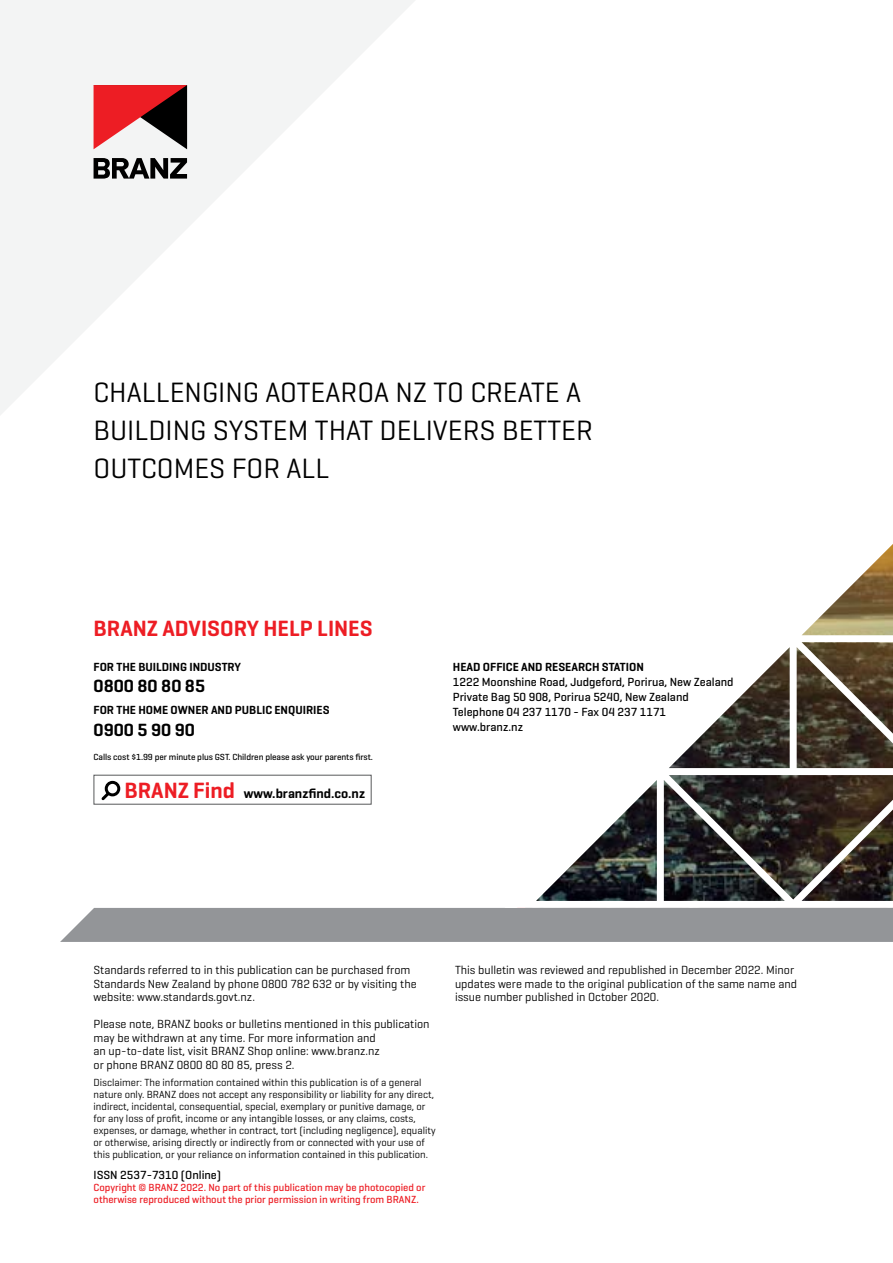
<style>
.page{position:relative;width:893px;height:1263px;background:#fff}
.page>*{position:absolute;margin:0;border:0;box-sizing:border-box;transform-origin:0 0}
.t1{font:28.5px/37.8px "Geogrotesque";color:#000}
.t2{font:600 22.5px "Geogrotesque";color:#ed1d24}
.t3{font:600 18px "Geogrotesque";color:#000}
.t4{font:600 13.5px "Geogrotesque";color:#000}
.t5{font:12px/13.5px "Geogrotesque";color:#000}
.t6{font:500 12px/15px "Geogrotesque";color:#000}
.t7{font:600 12px "Geogrotesque";color:#000}
.t8{font:10.5px/12px "Geogrotesque";color:#000}
.t9{font:500 10.5px/12px "Geogrotesque";color:#ed1d24}
.t10{font:500 9px "Geogrotesque";letter-spacing:-.005em;color:#000}
.s1{font-size:22.5px;color:#ed1d24}
</style>
<div class="page">
<svg style="left:0;top:0;width:415px;height:415px"></svg>
<svg style="left:101px;top:780px;width:20px;height:21px"></svg>
<div style="left:94px;top:775px;width:278px;height:29px;border:1px solid #58595b"></div>
<svg style="left:94px;top:158px;width:93px;height:21px"></svg>
<svg style="left:94px;top:85px;width:93px;height:64px"></svg>
<div style="left:60px;top:908px;width:833px;height:34px;background:#939598"></div>
<svg style="left:517px;top:544px;width:376px;height:364px"></svg>
<h1 class="t1" style="left:94px;top:372px;width:501px">CHALLENGING AOTEAROA NZ TO CREATE A<br>BUILDING SYSTEM THAT DELIVERS BETTER<br>OUTCOMES FOR ALL</h1>
<h2 class="t2" style="left:94px;top:615px;width:281px">BRANZ ADVISORY HELP LINES</h2>
<p class="t7" style="left:94px;top:659px;width:149px">FOR THE BUILDING INDUSTRY</p>
<h3 class="t3" style="left:94px;top:675px;width:113px">0800 80 80 85</h3>
<p class="t7" style="left:94px;top:702px;width:237px">FOR THE HOME OWNER AND PUBLIC ENQUIRIES</p>
<h3 class="t3" style="left:94px;top:718px;width:103px">0900 5 90 90</h3>
<p class="t10" style="left:94px;top:751px;width:281px">Calls cost $1.99 per minute plus GST. Children please ask your parents first.</p>
<p class="t4" style="left:124px;top:785px;width:242px"><span class="s1">BRANZ Find</span> www.branzfind.co.nz</p>
<p class="t7" style="left:453px;top:659px;width:192px">HEAD OFFICE AND RESEARCH STATION</p>
<p class="t6" style="left:453px;top:674px;width:282px">1222 Moonshine Road, Judgeford, Porirua, New Zealand Private Bag 50 908, Porirua 5240, New Zealand Telephone 04 237 1170 - Fax 04 237 1171 www.branz.nz</p>
<p class="t5" style="left:94px;top:963px;width:325px">Standards referred to in this publication can be purchased from<br>Standards New Zealand by phone 0800 782 632 or by visiting the website: www.standards.govt.nz.</p>
<p class="t5" style="left:94px;top:1017px;width:338px">Please note, BRANZ books or bulletins mentioned in this publication may be withdrawn at any time. For more information and<br>an up-to-date list, visit BRANZ Shop online: www.branz.nz<br>or phone BRANZ 0800 80 80 85, press 2.</p>
<p class="t8" style="left:94px;top:1076px;width:344px">Disclaimer: The information contained within this publication is of a general nature only. BRANZ does not accept any responsibility or liability for any direct, indirect, incidental, consequential, special, exemplary or punitive damage, or for any loss of profit, income or any intangible losses, or any claims, costs, expenses, or damage, whether in contract, tort (including negligence), equality or otherwise, arising directly or indirectly from or connected with your use of this publication, or your reliance on information contained in this publication.</p>
<p class="t6" style="left:94px;top:1167px;width:129px">ISSN 2537-7310 (Online)</p>
<p class="t9" style="left:94px;top:1182px;width:333px">Copyright © BRANZ 2022. No part of this publication may be photocopied or otherwise reproduced without the prior permission in writing from BRANZ.</p>
<p class="t5" style="left:455px;top:963px;width:344px">This bulletin was reviewed and republished in December 2022. Minor updates were made to the original publication of the same name and issue number published in October 2020.</p>
</div>
